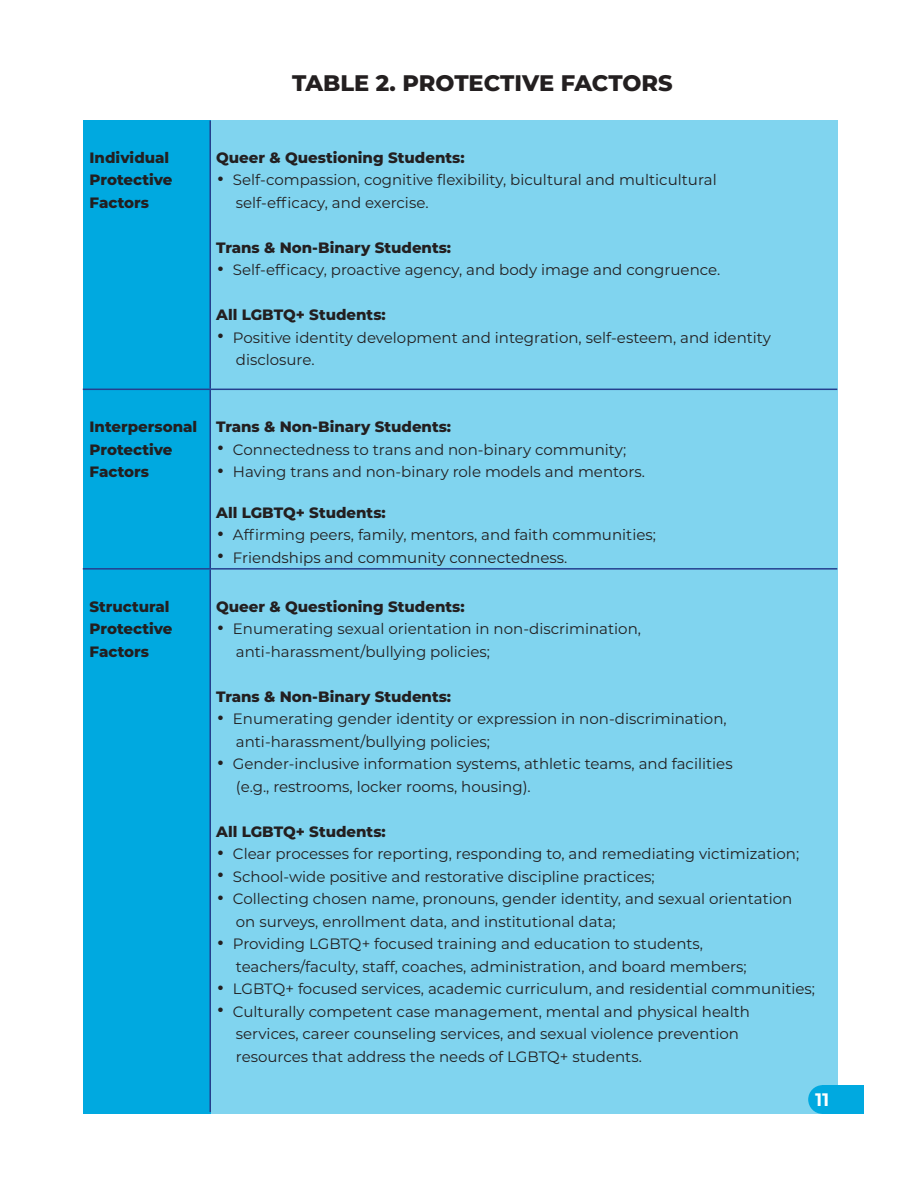
<style>
.page{position:relative;width:918px;height:1188px;background:#fff}
.page>*{position:absolute;margin:0;border:0;box-sizing:border-box;transform-origin:0 0}
.t1{font:800 22.5px "Montserrat";color:#231f20}
.t2{font:600 18px "Montserrat";color:#fff}
.t3{font:15px "Montserrat";color:#231f20}
.t4{font:800 15px/22.5px "Montserrat";color:#231f20}
.s1{font-size:30px}
</style>
<div class="page">
<div style="left:210px;top:121px;width:628px;height:993px;background:#80d4ef"></div>
<div style="left:83px;top:121px;width:127px;height:993px;background:#00a9e0"></div>
<hr style="left:83px;top:568px;width:127px;height:2px;background:#253f8e">
<hr style="left:209px;top:570px;width:2px;height:542px;background:#253f8e">
<hr style="left:209px;top:390px;width:2px;height:178px;background:#253f8e">
<hr style="left:210px;top:568px;width:627px;height:2px;background:#253f8e">
<hr style="left:209px;top:121px;width:2px;height:268px;background:#253f8e">
<hr style="left:83px;top:389px;width:127px;height:1px;background:#253f8e">
<hr style="left:210px;top:389px;width:627px;height:1px;background:#253f8e">
<div style="left:823px;top:1085px;width:41px;height:29px;background:#00a9e0"></div>
<div style="left:808px;top:1085px;width:29px;height:29px;background:#00a9e0;border-radius:50%"></div>
<p class="t1" style="left:292px;top:66px;width:382px">TABLE 2. PROTECTIVE FACTORS</p>
<p class="t4" style="left:90px;top:145px;width:81px">Individual</p>
<p class="t4" style="left:90px;top:168px;width:84px">Protective</p>
<p class="t4" style="left:90px;top:190px;width:61px">Factors</p>
<p class="t4" style="left:216px;top:145px;width:250px">Queer &amp; Questioning Students:</p>
<p class="t3" style="left:216px;top:170px;width:502px"><span class="s1">•</span> Self-compassion, cognitive flexibility, bicultural and multicultural</p>
<p class="t3" style="left:236px;top:192px;width:194px">self-efficacy, and exercise.</p>
<p class="t4" style="left:216px;top:235px;width:237px">Trans &amp; Non-Binary Students:</p>
<p class="t3" style="left:216px;top:260px;width:506px"><span class="s1">•</span> Self-efficacy, proactive agency, and body image and congruence.</p>
<p class="t4" style="left:216px;top:303px;width:171px">All LGBTQ+ Students:</p>
<p class="t3" style="left:216px;top:327px;width:556px"><span class="s1">•</span> Positive identity development and integration, self-esteem, and identity</p>
<p class="t3" style="left:236px;top:350px;width:80px">disclosure.</p>
<p class="t4" style="left:90px;top:415px;width:109px">Interpersonal</p>
<p class="t4" style="left:90px;top:437px;width:84px">Protective<br>Factors</p>
<p class="t4" style="left:90px;top:594px;width:81px">Structural</p>
<p class="t4" style="left:90px;top:617px;width:84px">Protective<br>Factors</p>
<p class="t4" style="left:216px;top:415px;width:237px">Trans &amp; Non-Binary Students:</p>
<p class="t3" style="left:216px;top:439px;width:412px"><span class="s1">•</span> Connectedness to trans and non-binary community;</p>
<p class="t3" style="left:216px;top:462px;width:430px"><span class="s1">•</span> Having trans and non-binary role models and mentors.</p>
<p class="t4" style="left:216px;top:500px;width:171px">All LGBTQ+ Students:</p>
<p class="t3" style="left:216px;top:525px;width:441px"><span class="s1">•</span> Affirming peers, family, mentors, and faith communities;</p>
<p class="t3" style="left:216px;top:547px;width:353px"><span class="s1">•</span> Friendships and community connectedness.</p>
<p class="t4" style="left:216px;top:594px;width:250px">Queer &amp; Questioning Students:</p>
<p class="t3" style="left:216px;top:619px;width:426px"><span class="s1">•</span> Enumerating sexual orientation in non-discrimination,</p>
<p class="t3" style="left:236px;top:641px;width:256px">anti-harassment/bullying policies;</p>
<p class="t4" style="left:216px;top:684px;width:237px">Trans &amp; Non-Binary Students:</p>
<p class="t3" style="left:216px;top:709px;width:512px"><span class="s1">•</span> Enumerating gender identity or expression in non-discrimination,</p>
<p class="t3" style="left:236px;top:731px;width:256px">anti-harassment/bullying policies;</p>
<p class="t3" style="left:216px;top:754px;width:518px"><span class="s1">•</span> Gender-inclusive information systems, athletic teams, and facilities</p>
<p class="t3" style="left:236px;top:776px;width:296px">(e.g., restrooms, locker rooms, housing).</p>
<p class="t4" style="left:216px;top:819px;width:171px">All LGBTQ+ Students:</p>
<p class="t3" style="left:216px;top:844px;width:585px"><span class="s1">•</span> Clear processes for reporting, responding to, and remediating victimization;</p>
<p class="t3" style="left:216px;top:866px;width:440px"><span class="s1">•</span> School-wide positive and restorative discipline practices;</p>
<p class="t3" style="left:216px;top:889px;width:578px"><span class="s1">•</span> Collecting chosen name, pronouns, gender identity, and sexual orientation</p>
<p class="t3" style="left:236px;top:911px;width:381px">on surveys, enrollment data, and institutional data;</p>
<p class="t3" style="left:216px;top:934px;width:488px"><span class="s1">•</span> Providing LGBTQ+ focused training and education to students,</p>
<p class="t3" style="left:236px;top:956px;width:512px">teachers/faculty, staff, coaches, administration, and board members;</p>
<p class="t3" style="left:216px;top:979px;width:600px"><span class="s1">•</span> LGBTQ+ focused services, academic curriculum, and residential communities;</p>
<p class="t3" style="left:216px;top:1001px;width:535px"><span class="s1">•</span> Culturally competent case management, mental and physical health</p>
<p class="t3" style="left:236px;top:1024px;width:505px">services, career counseling services, and sexual violence prevention</p>
<p class="t3" style="left:236px;top:1046px;width:408px">resources that address the needs of LGBTQ+ students.</p>
<p class="t2" style="left:816px;top:1086px;width:16px">11</p>
</div>
